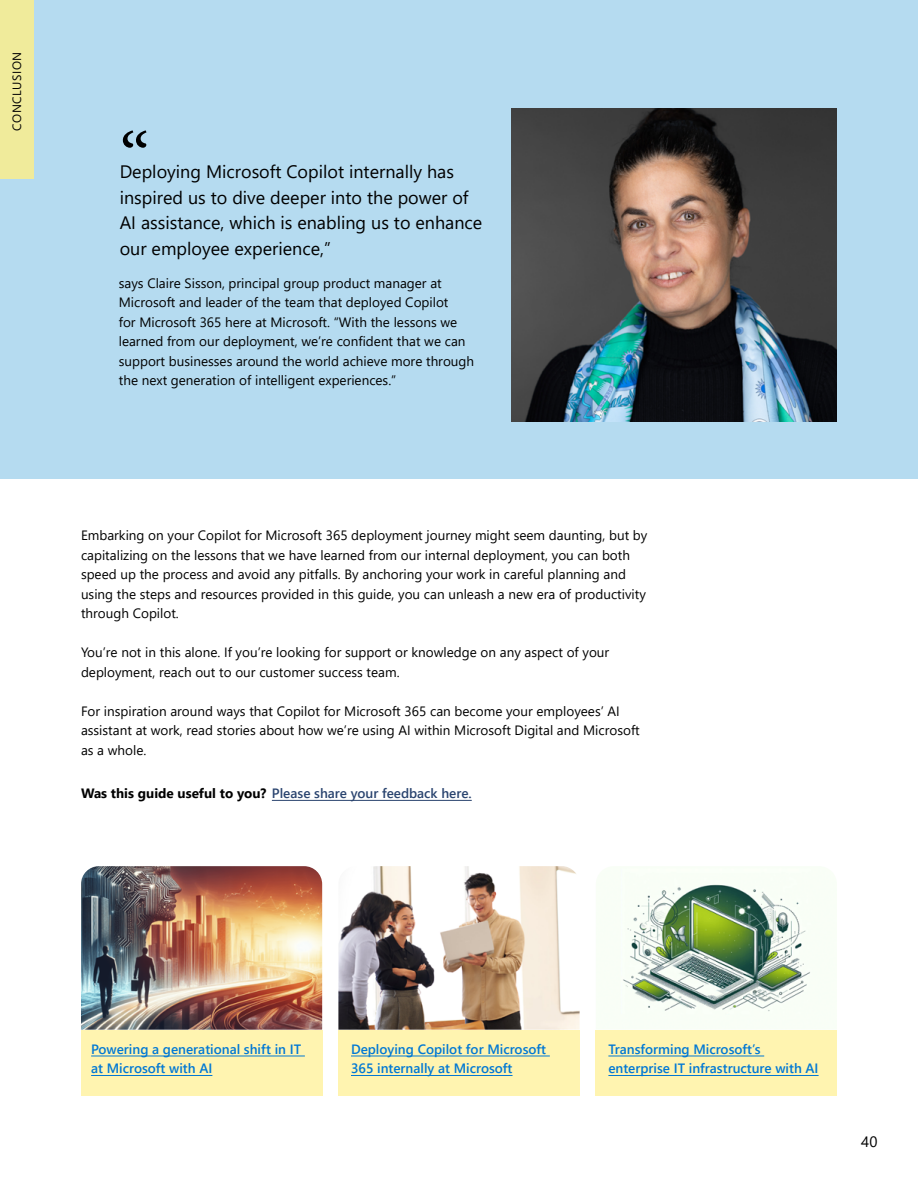
<style>
.page{position:relative;width:918px;height:1188px;background:#fff}
.page>*{position:absolute;margin:0;border:0;box-sizing:border-box;transform-origin:0 0}
.t1{font:75px "Minion Pro";color:#000}
.t2{font:18px/25.5px "Segoe UI";color:#000}
.t3{font:15px "Segoe UI";color:#000}
.t4{font:13.5px/19.5px "Segoe UI";color:#000}
.t5{font:600 13.5px/19.5px "Segoe UI";color:#0078d4}
.t6{font:600 13.5px "Segoe UI";color:#2a446f}
.t7{font:12px "Segoe UI";letter-spacing:.05em;color:#000}
.s1{font-weight:700;color:#000}
</style>
<div class="page">
<div style="left:0;top:0;width:918px;height:478px;background:#b5dbf0"></div>
<img style="left:511px;top:108px;width:326px;height:314px">
<div style="left:0;top:0;width:33px;height:178px;background:#f0eb9b"></div>
<hr style="left:272px;top:800px;width:200px;height:1px;background:#2a446f">
<img style="left:81px;top:866px;width:241px;height:164px">
<div style="left:81px;top:1030px;width:241px;height:66px;background:#fff4b0"></div>
<hr style="left:91px;top:1056px;width:214px;height:1px;background:#0078d4">
<hr style="left:91px;top:1075px;width:121px;height:1px;background:#0078d4">
<img style="left:623px;top:884px;width:188px;height:130px">
<div style="left:596px;top:1030px;width:241px;height:66px;background:#fff4b0"></div>
<hr style="left:608px;top:1056px;width:156px;height:1px;background:#0078d4">
<hr style="left:608px;top:1075px;width:211px;height:1px;background:#0078d4">
<img style="left:338px;top:866px;width:242px;height:164px">
<div style="left:338px;top:1030px;width:242px;height:66px;background:#fff4b0"></div>
<hr style="left:351px;top:1056px;width:199px;height:1px;background:#0078d4">
<hr style="left:351px;top:1075px;width:162px;height:1px;background:#0078d4">
<p class="t7" style="left:6px;top:131px;width:81px;rotate:-90deg">CONCLUSION</p>
<h1 class="t1" style="left:120px;top:110px;width:31px">“</h1>
<h2 class="t2" style="left:120px;top:158px;width:364px">Deploying Microsoft Copilot internally has inspired us to dive deeper into the power of AI assistance, which is enabling us to enhance our employee experience,”</h2>
<p class="t4" style="left:119px;top:272px;width:357px">says Claire Sisson, principal group product manager at Microsoft and leader of the team that deployed Copilot<br>for Microsoft 365 here at Microsoft. “With the lessons we learned from our deployment, we’re confident that we can support businesses around the world achieve more through the next generation of intelligent experiences.”</p>
<p class="t4" style="left:81px;top:524px;width:568px">Embarking on your Copilot for Microsoft 365 deployment journey might seem daunting, but by capitalizing on the lessons that we have learned from our internal deployment, you can both speed up the process and avoid any pitfalls. By anchoring your work in careful planning and using the steps and resources provided in this guide, you can unleash a new era of productivity through Copilot.</p>
<p class="t4" style="left:81px;top:641px;width:530px">You’re not in this alone. If you’re looking for support or knowledge on any aspect of your deployment, reach out to our customer success team.</p>
<p class="t4" style="left:81px;top:700px;width:560px">For inspiration around ways that Copilot for Microsoft 365 can become your employees’ AI assistant at work, read stories about how we’re using AI within Microsoft Digital and Microsoft as a whole.</p>
<p class="t6" style="left:81px;top:781px;width:392px"><span class="s1">Was this guide useful to you?</span> Please share your feedback here.</p>
<p class="t5" style="left:91px;top:1038px;width:212px">Powering a generational shift in IT at Microsoft with AI</p>
<p class="t5" style="left:608px;top:1038px;width:212px">Transforming Microsoft’s enterprise IT infrastructure with AI</p>
<p class="t5" style="left:351px;top:1038px;width:197px">Deploying Copilot for Microsoft<br>365 internally at Microsoft</p>
<p class="t3" style="left:861px;top:1128px;width:18px">40</p>
</div>
